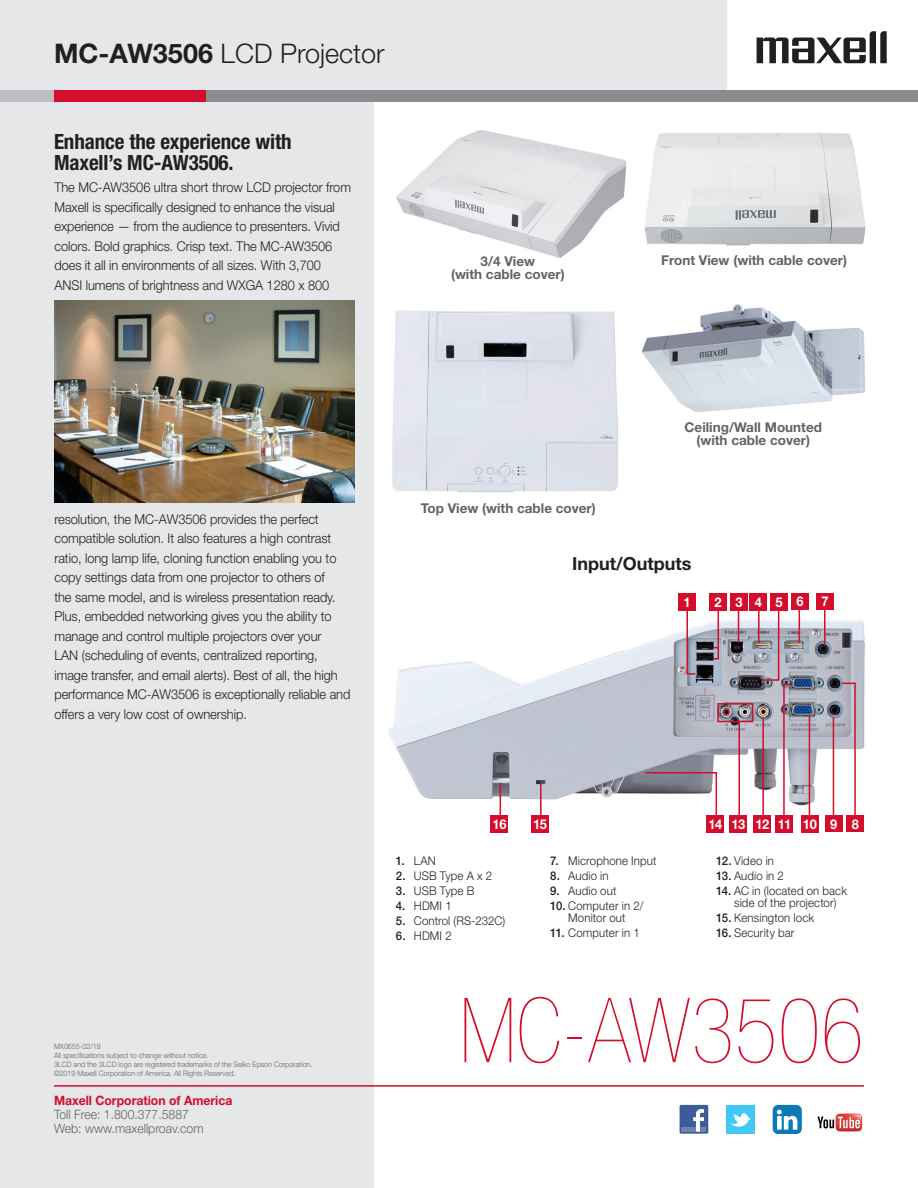
<style>
.page{position:relative;width:918px;height:1188px;background:#fff}
.page>*{position:absolute;margin:0;border:0;box-sizing:border-box;transform-origin:0 0}
.t1{font:200 condensed 90px "Helvetica Neue LT Std";color:#d30d2b}
.t2{font:300 27px "Helvetica Neue LT Std";color:#231f20}
.t3{font:700 condensed 21px/21px "Helvetica Neue LT Std";letter-spacing:-.005em;color:#231f20}
.t4{font:700 18px "Helvetica Neue LT Std";color:#231f20}
.t5{font:300 13.5px/19.5px "Helvetica Neue LT Std";letter-spacing:-.005em;color:#231f20;scale:.95 1}
.t6{font:700 13.5px/13.5px "Helvetica Neue LT Std";color:#636366;text-align:center}
.t7{font:700 13.5px "Helvetica Neue LT Std";letter-spacing:-.025em;color:#fff;scale:.95 1}
.t8{font:300 12.9px/14.1px "Helvetica Neue LT Std";color:#636366;scale:.95 1}
.t9{font:700 12.9px "Helvetica Neue LT Std";color:#d30d2b;scale:.95 1}
.t10{font:300 12px/12px "Helvetica Neue LT Std";letter-spacing:.015em;color:#231f20;text-align:center;scale:.95 1}
.t11{font:300 7.5px "Helvetica Neue LT Std";color:#636366;scale:.95 1}
.s1{font-weight:700}
.s2{font-weight:500}
</style>
<div class="page">
<div style="left:0;top:0;width:726px;height:95px;background:#e6e7e9"></div>
<img style="left:388px;top:614px;width:477px;height:196px">
<div style="left:0;top:94px;width:374px;height:1094px;background:#e6e7e9"></div>
<img style="left:392px;top:310px;width:226px;height:182px">
<img style="left:396px;top:130px;width:231px;height:128px">
<img style="left:645px;top:133px;width:221px;height:113px">
<img style="left:54px;top:300px;width:300px;height:202px">
<img style="left:641px;top:304px;width:225px;height:108px">
<div style="left:678px;top:593px;width:18px;height:18px;background:#d30d2b"></div>
<div style="left:709px;top:593px;width:18px;height:18px;background:#d30d2b"></div>
<div style="left:730px;top:816px;width:17px;height:17px;background:#d30d2b"></div>
<div style="left:730px;top:593px;width:18px;height:18px;background:#d30d2b"></div>
<div style="left:754px;top:816px;width:17px;height:17px;background:#d30d2b"></div>
<div style="left:531px;top:816px;width:18px;height:17px;background:#d30d2b"></div>
<div style="left:707px;top:816px;width:17px;height:17px;background:#d30d2b"></div>
<div style="left:491px;top:816px;width:17px;height:17px;background:#d30d2b"></div>
<div style="left:750px;top:593px;width:17px;height:18px;background:#d30d2b"></div>
<div style="left:776px;top:816px;width:17px;height:17px;background:#d30d2b"></div>
<div style="left:770px;top:593px;width:18px;height:18px;background:#d30d2b"></div>
<div style="left:801px;top:816px;width:18px;height:17px;background:#d30d2b"></div>
<div style="left:791px;top:593px;width:18px;height:17px;background:#d30d2b"></div>
<div style="left:825px;top:816px;width:17px;height:16px;background:#d30d2b"></div>
<div style="left:816px;top:593px;width:18px;height:17px;background:#d30d2b"></div>
<div style="left:847px;top:816px;width:17px;height:16px;background:#d30d2b"></div>
<svg style="left:686px;top:611px;width:11px;height:64px"></svg>
<hr style="left:824px;top:608px;width:2px;height:37px;background:#d30d2b">
<hr style="left:738px;top:607px;width:1px;height:36px;background:#d30d2b">
<hr style="left:758px;top:607px;width:2px;height:36px;background:#d30d2b">
<hr style="left:799px;top:607px;width:1px;height:36px;background:#d30d2b">
<svg style="left:841px;top:682px;width:16px;height:138px"></svg>
<hr style="left:833px;top:717px;width:1px;height:99px;background:#d30d2b">
<hr style="left:809px;top:715px;width:1px;height:102px;background:#d30d2b">
<svg style="left:761px;top:611px;width:32px;height:208px"></svg>
<hr style="left:762px;top:718px;width:2px;height:99px;background:#d30d2b">
<hr style="left:540px;top:783px;width:2px;height:34px;background:#d30d2b">
<svg style="left:644px;top:771px;width:74px;height:48px"></svg>
<hr style="left:500px;top:783px;width:1px;height:34px;background:#d30d2b">
<hr style="left:738px;top:721px;width:2px;height:97px;background:#d30d2b">
<div style="left:717px;top:703px;width:36px;height:19px;border:2px solid #d30d2b"></div>
<hr style="left:54px;top:1085px;width:810px;height:2px;background:#d30d2b">
<svg style="left:712px;top:611px;width:8px;height:49px"></svg>
<div style="left:0;top:90px;width:117px;height:12px;background:#bcbdc0"></div>
<div style="left:54px;top:90px;width:179px;height:12px;background:#d30d2b"></div>
<div style="left:206px;top:90px;width:712px;height:12px;background:#8a8c8f"></div>
<svg style="left:757px;top:31px;width:130px;height:32px"></svg>
<svg style="left:817px;top:1114px;width:45px;height:18px"></svg>
<div style="left:680px;top:1105px;width:28px;height:29px;background:#3b5b99;border-radius:2px"></div>
<div style="left:682px;top:1127px;width:24px;height:5px;background:#6d84b3"></div>
<svg style="left:693px;top:1109px;width:11px;height:23px"></svg>
<svg style="left:773px;top:1105px;width:28px;height:29px"></svg>
<div style="left:726px;top:1105px;width:29px;height:29px;background:#42c8f4"></div>
<svg style="left:731px;top:1113px;width:20px;height:14px"></svg>
<p class="t2" style="left:54px;top:37px;width:332px"><span class="s1">MC-AW3506</span> LCD Projector</p>
<p class="t3" style="left:54px;top:130px;width:239px">Enhance the experience with<br>Maxell’s MC-AW3506.</p>
<p class="t5" style="left:54px;top:177px;width:314px">The MC-AW3506 ultra short throw LCD projector from Maxell is specifically designed to enhance the visual experience — from the audience to presenters. Vivid colors. Bold graphics. Crisp text. The MC-AW3506 does it all in environments of all sizes. With 3,700<br>ANSI lumens of brightness and WXGA 1280 x 800</p>
<p class="t6" style="left:451px;top:254px;width:115px">3/4 View<br>(with cable cover)</p>
<p class="t6" style="left:661px;top:253px;width:187px">Front View (with cable cover)</p>
<p class="t5" style="left:54px;top:509px;width:313px">resolution, the MC-AW3506 provides the perfect compatible solution. It also features a high contrast ratio, long lamp life, cloning function enabling you to copy settings data from one projector to others of<br>the same model, and is wireless presentation ready.<br>Plus, embedded networking gives you the ability to manage and control multiple projectors over your<br>LAN (scheduling of events, centralized reporting, image transfer, and email alerts). Best of all, the high performance MC-AW3506 is exceptionally reliable and offers a very low cost of ownership.</p>
<p class="t11" style="left:54px;top:1042px;width:51px">MX0655-02/19</p>
<p class="t11" style="left:54px;top:1051px;width:164px">All specifications subject to change without notice.</p>
<p class="t11" style="left:54px;top:1060px;width:274px">3LCD and the 3LCD logo are registered trademarks of the Seiko Epson Corporation.</p>
<p class="t11" style="left:54px;top:1069px;width:193px">©2019 Maxell Corporation of America. All Rights Reserved.</p>
<p class="t9" style="left:54px;top:1093px;width:189px">Maxell Corporation of America</p>
<p class="t8" style="left:54px;top:1107px;width:159px">Toll Free: 1.800.377.5887<br>Web: www.maxellproav.com</p>
<p class="t6" style="left:421px;top:501px;width:177px">Top View (with cable cover)</p>
<p class="t6" style="left:685px;top:420px;width:139px">Ceiling/Wall Mounted (with cable cover)</p>
<p class="t4" style="left:572px;top:552px;width:121px">Input/Outputs</p>
<p class="t7" style="left:683px;top:594px;width:9px">1</p>
<p class="t7" style="left:714px;top:594px;width:9px">2</p>
<p class="t7" style="left:735px;top:594px;width:9px">3</p>
<p class="t7" style="left:755px;top:594px;width:9px">4</p>
<p class="t7" style="left:776px;top:594px;width:9px">5</p>
<p class="t7" style="left:797px;top:593px;width:9px">6</p>
<p class="t7" style="left:821px;top:593px;width:9px">7</p>
<p class="t7" style="left:492px;top:816px;width:16px">16</p>
<p class="t7" style="left:533px;top:816px;width:16px">15</p>
<p class="t7" style="left:709px;top:816px;width:16px">14</p>
<p class="t7" style="left:755px;top:816px;width:16px">12</p>
<p class="t7" style="left:731px;top:816px;width:16px">13</p>
<p class="t7" style="left:778px;top:816px;width:16px">11</p>
<p class="t7" style="left:803px;top:816px;width:16px">10</p>
<p class="t7" style="left:830px;top:816px;width:9px">9</p>
<p class="t7" style="left:852px;top:816px;width:9px">8</p>
<p class="t10" style="left:396px;top:854px;width:44px"><span class="s2">1.</span> LAN</p>
<p class="t10" style="left:396px;top:869px;width:103px"><span class="s2">2.</span> USB Type A x 2</p>
<p class="t10" style="left:396px;top:884px;width:84px"><span class="s2">3.</span> USB Type B</p>
<p class="t10" style="left:396px;top:899px;width:60px"><span class="s2">4.</span> HDMI 1</p>
<p class="t10" style="left:396px;top:914px;width:117px"><span class="s2">5.</span> Control (RS-232C)</p>
<p class="t10" style="left:396px;top:929px;width:60px"><span class="s2">6.</span> HDMI 2</p>
<p class="t10" style="left:550px;top:854px;width:113px"><span class="s2">7.</span> Microphone Input</p>
<p class="t10" style="left:550px;top:869px;width:63px"><span class="s2">8.</span> Audio in</p>
<p class="t10" style="left:550px;top:884px;width:71px"><span class="s2">9.</span> Audio out</p>
<p class="t10" style="left:550px;top:899px;width:100px"><span class="s2">10.</span> Computer in 2/<br>Monitor out</p>
<p class="t10" style="left:550px;top:926px;width:96px"><span class="s2">11.</span> Computer in 1</p>
<p class="t10" style="left:716px;top:854px;width:63px"><span class="s2">12.</span> Video in</p>
<p class="t10" style="left:716px;top:869px;width:73px"><span class="s2">13.</span> Audio in 2</p>
<p class="t10" style="left:734px;top:884px;width:121px;text-align:left;text-indent:-18px"><span class="s2">14.</span> AC in (located on back side of the projector)</p>
<p class="t10" style="left:716px;top:911px;width:105px"><span class="s2">15.</span> Kensington lock</p>
<p class="t10" style="left:716px;top:926px;width:84px"><span class="s2">16.</span> Security bar</p>
<p class="t1" style="left:460px;top:981px;width:406px">MC-AW3506</p>
</div>
